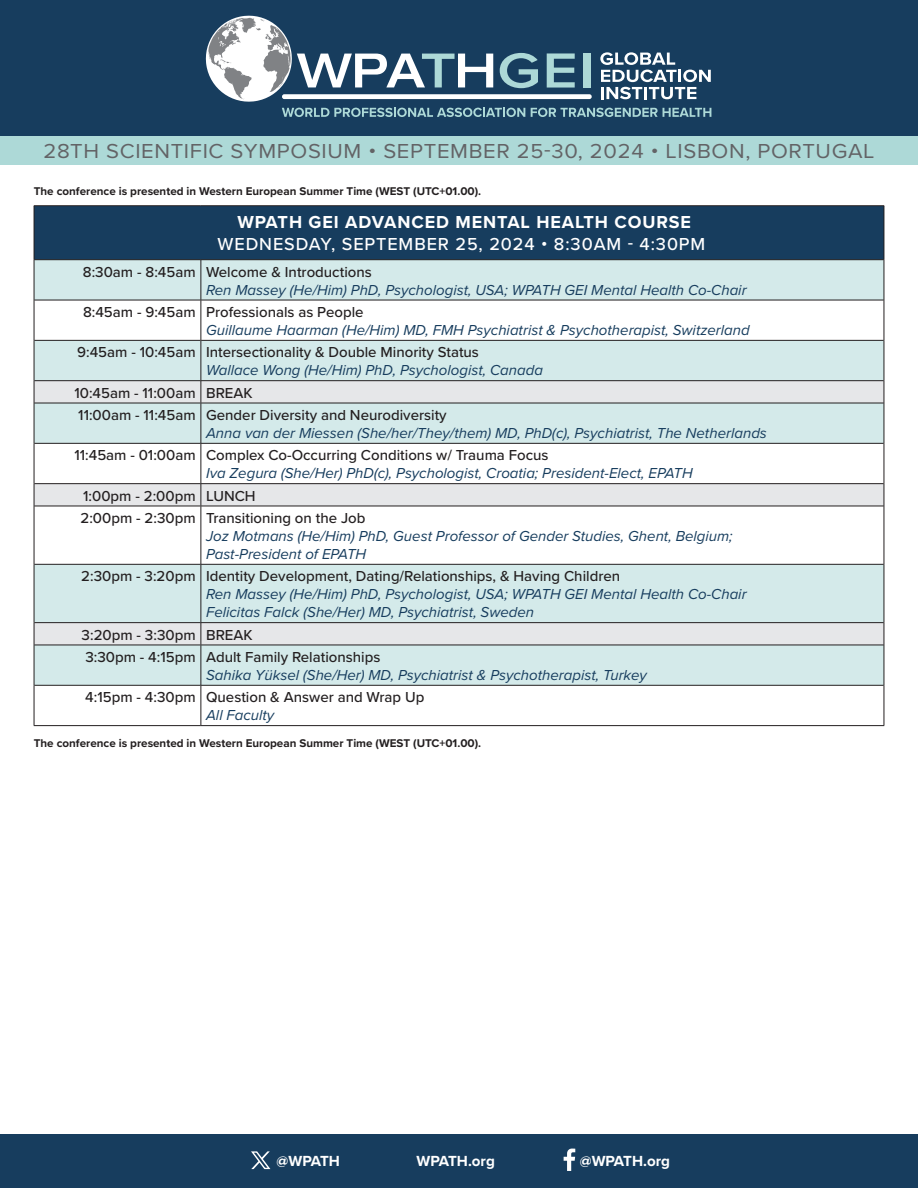
<style>
.page{position:relative;width:918px;height:1188px;background:#fff}
.page>*{position:absolute;margin:0;border:0;box-sizing:border-box;transform-origin:0 0}
.t1{font:21px "Proxima Nova";letter-spacing:.03em;color:#636366;scale:1.05 1}
.t2{font:500 18px "Proxima Nova";letter-spacing:.05em;color:#fff}
.t3{font:700 18px "Proxima Nova";letter-spacing:.05em;color:#fff}
.t4{font:700 15.15px "Proxima Nova";color:#fff}
.t5{font:italic 15px "Proxima Nova";color:#173d5e}
.t6{font:500 15px "Proxima Nova";color:#231f20}
.t7{font:700 11.7px "Proxima Nova";color:#231f20}
</style>
<div class="page">
<div style="left:0;top:0;width:918px;height:138px;background:#173d5e"></div>
<div style="left:0;top:136px;width:918px;height:29px;background:#add9d7"></div>
<div style="left:0;top:1134px;width:918px;height:54px;background:#173d5e"></div>
<svg style="left:564px;top:1149px;width:11px;height:22px"></svg>
<svg style="left:251px;top:1151px;width:19px;height:18px"></svg>
<svg style="left:205px;top:15px;width:506px;height:102px"></svg>
<div style="left:34px;top:206px;width:850px;height:54px;background:#173d5e"></div>
<svg style="left:35px;top:260px;width:849px;height:425px;fill:#d4eaea"></svg>
<svg style="left:35px;top:381px;width:849px;height:264px"></svg>
<hr style="left:34px;top:205px;width:167px;height:1px;background:#231f20">
<hr style="left:34px;top:206px;width:1px;height:54px;background:#231f20">
<hr style="left:201px;top:205px;width:683px;height:1px;background:#231f20">
<hr style="left:884px;top:206px;width:1px;height:54px;background:#231f20">
<hr style="left:34px;top:260px;width:1px;height:40px;background:#231f20">
<hr style="left:34px;top:300px;width:1px;height:40px;background:#231f20">
<hr style="left:34px;top:340px;width:1px;height:41px;background:#231f20">
<hr style="left:34px;top:564px;width:1px;height:59px;background:#231f20">
<hr style="left:201px;top:565px;width:1px;height:57px;background:#231f20">
<hr style="left:34px;top:259px;width:167px;height:1px;background:#231f20">
<hr style="left:34px;top:300px;width:167px;height:1px;background:#231f20">
<hr style="left:34px;top:340px;width:167px;height:1px;background:#231f20">
<hr style="left:201px;top:260px;width:1px;height:40px;background:#231f20">
<hr style="left:201px;top:300px;width:1px;height:40px;background:#231f20">
<hr style="left:201px;top:340px;width:1px;height:40px;background:#231f20">
<hr style="left:201px;top:259px;width:683px;height:1px;background:#231f20">
<hr style="left:884px;top:260px;width:1px;height:40px;background:#231f20">
<hr style="left:884px;top:300px;width:1px;height:40px;background:#231f20">
<hr style="left:884px;top:340px;width:1px;height:41px;background:#231f20">
<hr style="left:201px;top:300px;width:683px;height:1px;background:#231f20">
<hr style="left:201px;top:340px;width:683px;height:1px;background:#231f20">
<hr style="left:34px;top:443px;width:1px;height:41px;background:#231f20">
<hr style="left:34px;top:685px;width:1px;height:40px;background:#231f20">
<hr style="left:201px;top:444px;width:1px;height:39px;background:#231f20">
<hr style="left:201px;top:686px;width:1px;height:39px;background:#231f20">
<hr style="left:884px;top:443px;width:1px;height:41px;background:#231f20">
<hr style="left:884px;top:564px;width:1px;height:59px;background:#231f20">
<hr style="left:884px;top:685px;width:1px;height:40px;background:#231f20">
<hr style="left:34px;top:725px;width:167px;height:1px;background:#231f20">
<hr style="left:201px;top:725px;width:683px;height:1px;background:#231f20">
<svg style="left:34px;top:381px;width:1px;height:22px"></svg>
<hr style="left:34px;top:380px;width:167px;height:1px;background:#231f20">
<hr style="left:201px;top:380px;width:683px;height:1px;background:#231f20">
<svg style="left:201px;top:381px;width:1px;height:22px"></svg>
<svg style="left:884px;top:381px;width:1px;height:22px"></svg>
<svg style="left:34px;top:484px;width:1px;height:22px"></svg>
<hr style="left:34px;top:483px;width:167px;height:1px;background:#231f20">
<hr style="left:201px;top:483px;width:683px;height:1px;background:#231f20">
<svg style="left:201px;top:484px;width:1px;height:22px"></svg>
<svg style="left:884px;top:484px;width:1px;height:22px"></svg>
<svg style="left:34px;top:623px;width:1px;height:22px"></svg>
<hr style="left:34px;top:622px;width:167px;height:1px;background:#231f20">
<hr style="left:201px;top:622px;width:683px;height:1px;background:#231f20">
<svg style="left:201px;top:623px;width:1px;height:22px"></svg>
<svg style="left:884px;top:623px;width:1px;height:22px"></svg>
<hr style="left:34px;top:403px;width:1px;height:40px;background:#231f20">
<hr style="left:34px;top:403px;width:167px;height:1px;background:#231f20">
<hr style="left:201px;top:403px;width:683px;height:1px;background:#231f20">
<hr style="left:201px;top:403px;width:1px;height:40px;background:#231f20">
<hr style="left:884px;top:403px;width:1px;height:40px;background:#231f20">
<hr style="left:34px;top:443px;width:167px;height:1px;background:#231f20">
<hr style="left:201px;top:443px;width:683px;height:1px;background:#231f20">
<hr style="left:34px;top:506px;width:1px;height:58px;background:#231f20">
<hr style="left:34px;top:506px;width:167px;height:1px;background:#231f20">
<hr style="left:201px;top:506px;width:683px;height:1px;background:#231f20">
<hr style="left:201px;top:506px;width:1px;height:58px;background:#231f20">
<hr style="left:884px;top:506px;width:1px;height:58px;background:#231f20">
<hr style="left:34px;top:564px;width:167px;height:1px;background:#231f20">
<hr style="left:201px;top:564px;width:683px;height:1px;background:#231f20">
<hr style="left:34px;top:645px;width:1px;height:40px;background:#231f20">
<hr style="left:34px;top:645px;width:167px;height:1px;background:#231f20">
<hr style="left:201px;top:645px;width:683px;height:1px;background:#231f20">
<hr style="left:201px;top:645px;width:1px;height:40px;background:#231f20">
<hr style="left:884px;top:645px;width:1px;height:40px;background:#231f20">
<hr style="left:34px;top:685px;width:167px;height:1px;background:#231f20">
<hr style="left:201px;top:685px;width:683px;height:1px;background:#231f20">
<h1 class="t1" style="left:44px;top:135px;width:793px">28TH SCIENTIFIC SYMPOSIUM • SEPTEMBER 25-30, 2024 • LISBON, PORTUGAL</h1>
<p class="t7" style="left:34px;top:182px;width:449px">The conference is presented in Western European Summer Time (WEST (UTC+01.00).</p>
<p class="t3" style="left:237px;top:209px;width:455px">WPATH GEI ADVANCED MENTAL HEALTH COURSE</p>
<p class="t2" style="left:218px;top:231px;width:489px">WEDNESDAY, SEPTEMBER 25, 2024 • 8:30AM - 4:30PM</p>
<p class="t6" style="left:83px;top:261px;width:114px">8:30am - 8:45am</p>
<p class="t6" style="left:206px;top:261px;width:167px">Welcome &amp; Introductions</p>
<p class="t5" style="left:206px;top:279px;width:542px">Ren Massey (He/Him) PhD, Psychologist, USA; WPATH GEI Mental Health Co-Chair</p>
<p class="t6" style="left:83px;top:301px;width:114px">8:45am - 9:45am</p>
<p class="t6" style="left:206px;top:301px;width:159px">Professionals as People</p>
<p class="t5" style="left:206px;top:319px;width:545px">Guillaume Haarman (He/Him) MD, FMH Psychiatrist &amp; Psychotherapist, Switzerland</p>
<p class="t6" style="left:77px;top:341px;width:120px">9:45am - 10:45am</p>
<p class="t6" style="left:206px;top:341px;width:274px">Intersectionality &amp; Double Minority Status</p>
<p class="t5" style="left:206px;top:359px;width:338px">Wallace Wong (He/Him) PhD, Psychologist, Canada</p>
<p class="t6" style="left:74px;top:382px;width:123px">10:45am - 11:00am</p>
<p class="t6" style="left:206px;top:382px;width:48px">BREAK</p>
<p class="t6" style="left:78px;top:404px;width:119px">11:00am - 11:45am</p>
<p class="t6" style="left:206px;top:404px;width:242px">Gender Diversity and Neurodiversity</p>
<p class="t5" style="left:206px;top:422px;width:562px">Anna van der Miessen (She/her/They/them) MD, PhD(c), Psychiatrist, The Netherlands</p>
<p class="t6" style="left:74px;top:444px;width:123px">11:45am - 01:00am</p>
<p class="t6" style="left:206px;top:444px;width:344px">Complex Co-Occurring Conditions w/ Trauma Focus</p>
<p class="t5" style="left:206px;top:462px;width:488px">Iva Zegura (She/Her) PhD(c), Psychologist, Croatia; President-Elect, EPATH</p>
<p class="t6" style="left:83px;top:485px;width:114px">1:00pm - 2:00pm</p>
<p class="t6" style="left:206px;top:485px;width:51px">LUNCH</p>
<p class="t6" style="left:81px;top:507px;width:117px">2:00pm - 2:30pm</p>
<p class="t6" style="left:206px;top:507px;width:161px">Transitioning on the Job</p>
<p class="t5" style="left:206px;top:525px;width:528px">Joz Motmans (He/Him) PhD, Guest Professor of Gender Studies, Ghent, Belgium;</p>
<p class="t5" style="left:206px;top:543px;width:162px">Past-President of EPATH</p>
<p class="t6" style="left:81px;top:565px;width:116px">2:30pm - 3:20pm</p>
<p class="t6" style="left:206px;top:565px;width:416px">Identity Development, Dating/Relationships, &amp; Having Children</p>
<p class="t5" style="left:206px;top:583px;width:542px">Ren Massey (He/Him) PhD, Psychologist, USA; WPATH GEI Mental Health Co-Chair</p>
<p class="t5" style="left:206px;top:601px;width:330px">Felicitas Falck (She/Her) MD, Psychiatrist, Sweden</p>
<p class="t6" style="left:82px;top:624px;width:116px">3:20pm - 3:30pm</p>
<p class="t6" style="left:206px;top:624px;width:48px">BREAK</p>
<p class="t6" style="left:85px;top:646px;width:112px">3:30pm - 4:15pm</p>
<p class="t6" style="left:206px;top:646px;width:176px">Adult Family Relationships</p>
<p class="t5" style="left:206px;top:664px;width:442px">Sahika Yüksel (She/Her) MD, Psychiatrist &amp; Psychotherapist, Turkey</p>
<p class="t6" style="left:85px;top:686px;width:112px">4:15pm - 4:30pm</p>
<p class="t6" style="left:206px;top:686px;width:220px">Question &amp; Answer and Wrap Up</p>
<p class="t5" style="left:206px;top:704px;width:70px">All Faculty</p>
<p class="t7" style="left:34px;top:734px;width:449px">The conference is presented in Western European Summer Time (WEST (UTC+01.00).</p>
<p class="t4" style="left:277px;top:1150px;width:65px">@WPATH</p>
<p class="t4" style="left:417px;top:1150px;width:80px">WPATH.org</p>
<p class="t4" style="left:580px;top:1150px;width:92px">@WPATH.org</p>
</div>
